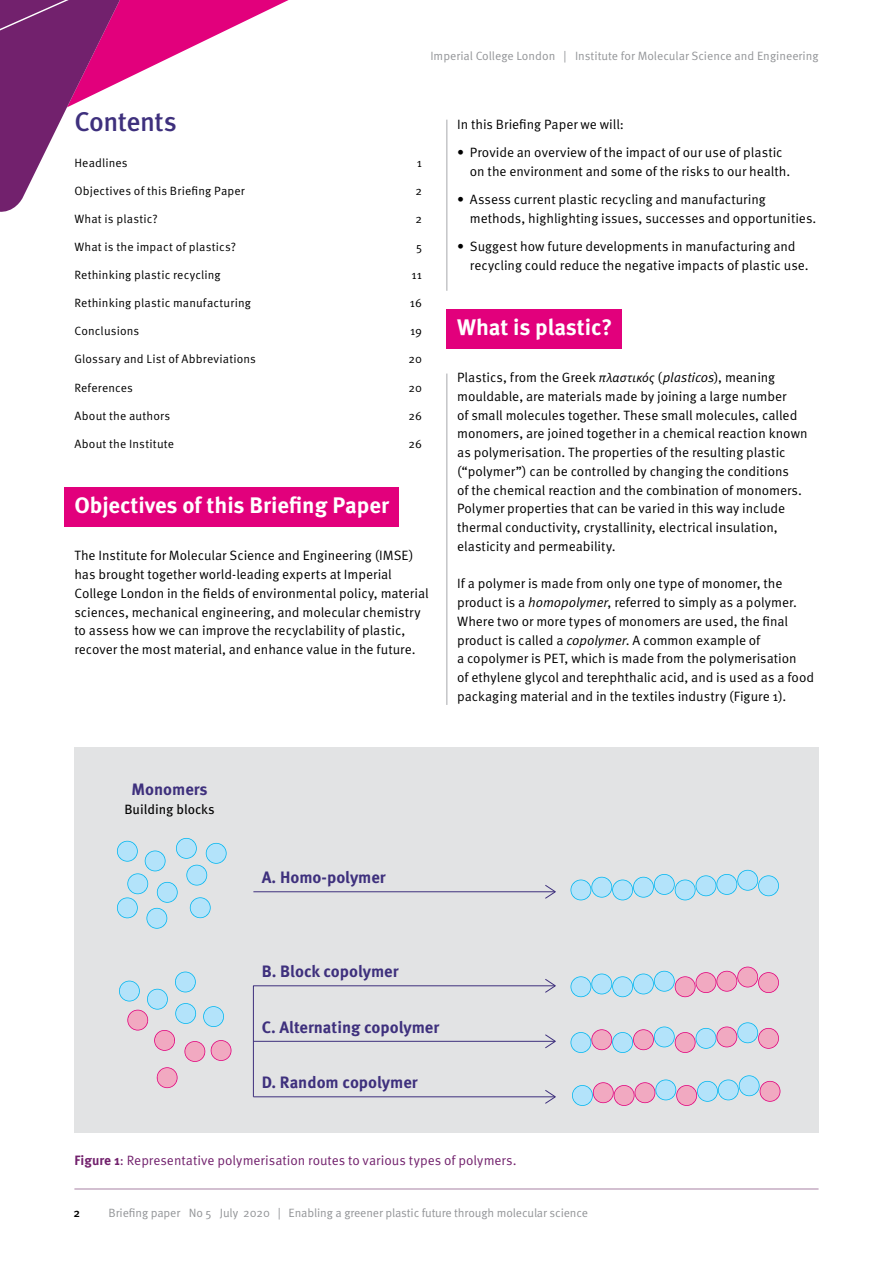
<style>
.page{position:relative;width:893px;height:1263px;background:#fff}
.page>*{position:absolute;margin:0;border:0;box-sizing:border-box;transform-origin:0 0}
.t1{font:500 27px "Meta OT";letter-spacing:-.02em;color:#3e307d}
.t2{font:700 22.5px "Meta OT";color:#fff}
.t3{font:700 16.5px "Meta OT";color:#3e307d}
.t4{font:13.5px/18.8px "Meta OT Norm";letter-spacing:-.005em;color:#000}
.t5{font:13.5px "Meta OT Norm";color:#72216d}
.t6{font:13.5px "Meta OT";color:#000}
.t7{font:12px "Meta OT Norm";letter-spacing:.01em;color:#000}
.t8{font:12px "Meta OT Norm";letter-spacing:-.01em;color:#939598}
.t9{font:500 12px "Meta OT";color:#000}
.s1{font-family:"Noto Sans";font-style:italic;font-size:12px}
.s2{font-family:"Meta OT Norm Ita"}
.s3{font-family:"Meta OT";font-weight:700}
</style>
<div class="page">
<svg style="left:143px;top:0;width:146px;height:71px"></svg>
<svg style="left:0;top:0;width:143px;height:212px"></svg>
<div style="left:64px;top:487px;width:335px;height:39px;background:#e2007c"></div>
<div style="left:446px;top:309px;width:176px;height:39px;background:#e2007c"></div>
<div style="left:75px;top:748px;width:744px;height:385px;background:#e2e3e4"></div>
<svg style="left:544px;top:885px;width:12px;height:14px"></svg>
<hr style="left:253px;top:891px;width:302px;height:1px;background:#3e307d">
<svg style="left:253px;top:979px;width:303px;height:125px"></svg>
<hr style="left:253px;top:1096px;width:302px;height:1px;background:#3e307d">
<svg style="left:117px;top:838px;width:110px;height:91px"></svg>
<svg style="left:570px;top:870px;width:209px;height:30px"></svg>
<svg style="left:570px;top:967px;width:209px;height:30px"></svg>
<svg style="left:570px;top:1022px;width:209px;height:31px"></svg>
<svg style="left:572px;top:1075px;width:208px;height:31px"></svg>
<svg style="left:119px;top:971px;width:113px;height:117px"></svg>
<hr style="left:74px;top:1188px;width:745px;height:1px;background:#a881a4">
<hr style="left:446px;top:120px;width:1px;height:171px;background:#a7a9ac">
<hr style="left:446px;top:374px;width:1px;height:331px;background:#a7a9ac">
<p class="t8" style="left:430px;top:49px;width:390px">Imperial College London | Institute for Molecular Science and Engineering</p>
<h1 class="t1" style="left:74px;top:104px;width:104px">Contents</h1>
<p class="t7" style="left:74px;top:155px;width:55px">Headlines</p>
<p class="t7" style="left:417px;top:155px;width:7px">1</p>
<p class="t7" style="left:74px;top:183px;width:172px">Objectives of this Briefing Paper</p>
<p class="t7" style="left:415px;top:183px;width:8px">2</p>
<p class="t7" style="left:74px;top:211px;width:85px">What is plastic?</p>
<p class="t7" style="left:415px;top:211px;width:8px">2</p>
<p class="t7" style="left:74px;top:240px;width:163px">What is the impact of plastics?</p>
<p class="t7" style="left:416px;top:240px;width:8px">5</p>
<p class="t7" style="left:74px;top:268px;width:148px">Rethinking plastic recycling</p>
<p class="t7" style="left:412px;top:268px;width:12px">11</p>
<p class="t7" style="left:74px;top:296px;width:178px">Rethinking plastic manufacturing</p>
<p class="t7" style="left:410px;top:296px;width:14px">16</p>
<p class="t7" style="left:74px;top:324px;width:66px">Conclusions</p>
<p class="t7" style="left:410px;top:324px;width:13px">19</p>
<p class="t7" style="left:74px;top:352px;width:183px">Glossary and List of Abbreviations</p>
<p class="t7" style="left:408px;top:352px;width:15px">20</p>
<p class="t7" style="left:74px;top:380px;width:60px">References</p>
<p class="t7" style="left:408px;top:380px;width:15px">20</p>
<p class="t7" style="left:74px;top:408px;width:97px">About the authors</p>
<p class="t7" style="left:408px;top:408px;width:15px">26</p>
<p class="t7" style="left:74px;top:436px;width:101px">About the Institute</p>
<p class="t7" style="left:408px;top:436px;width:15px">26</p>
<h2 class="t2" style="left:74px;top:491px;width:316px">Objectives of this Briefing Paper</h2>
<p class="t4" style="left:74px;top:546px;width:356px">The Institute for Molecular Science and Engineering (IMSE) has brought together world-leading experts at Imperial College London in the fields of environmental policy, material sciences, mechanical engineering, and molecular chemistry to assess how we can improve the recyclability of plastic, recover the most material, and enhance value in the future.</p>
<p class="t4" style="left:457px;top:115px;width:168px">In this Briefing Paper we will:</p>
<p class="t4" style="left:470px;top:143px;width:322px;text-indent:-13px">• Provide an overview of the impact of our use of plastic on the environment and some of the risks to our health.</p>
<p class="t4" style="left:470px;top:190px;width:348px;text-indent:-13px">• Assess current plastic recycling and manufacturing methods, highlighting issues, successes and opportunities.</p>
<p class="t4" style="left:470px;top:237px;width:340px;text-indent:-13px">• Suggest how future developments in manufacturing and recycling could reduce the negative impacts of plastic use.</p>
<h2 class="t2" style="left:457px;top:313px;width:157px">What is plastic?</h2>
<p class="t4" style="left:457px;top:368px;width:352px">Plastics, from the Greek <span class="s1">πλαστικός</span> (<span class="s2">plasticos</span>), meaning mouldable, are materials made by joining a large number<br>of small molecules together. These small molecules, called monomers, are joined together in a chemical reaction known as polymerisation. The properties of the resulting plastic (“polymer”) can be controlled by changing the conditions<br>of the chemical reaction and the combination of monomers.<br>Polymer properties that can be varied in this way include thermal conductivity, crystallinity, electrical insulation, elasticity and permeability.</p>
<p class="t4" style="left:457px;top:575px;width:359px">If a polymer is made from only one type of monomer, the product is a <span class="s2">homopolymer</span>, referred to simply as a polymer.<br>Where two or more types of monomers are used, the final product is called a <span class="s2">copolymer</span>. A common example of<br>a copolymer is PET, which is made from the polymerisation<br>of ethylene glycol and terephthalic acid, and is used as a food packaging material and in the textiles industry (Figure 1).</p>
<p class="t3" style="left:131px;top:779px;width:78px">Monomers</p>
<p class="t6" style="left:124px;top:801px;width:92px">Building blocks</p>
<p class="t3" style="left:262px;top:867px;width:126px">A. Homo-polymer</p>
<p class="t3" style="left:262px;top:961px;width:139px">B. Block copolymer</p>
<p class="t3" style="left:262px;top:1017px;width:179px">C. Alternating copolymer</p>
<p class="t3" style="left:262px;top:1072px;width:158px">D. Random copolymer</p>
<p class="t5" style="left:74px;top:1152px;width:444px"><span class="s3">Figure 1</span>: Representative polymerisation routes to various types of polymers.</p>
<p class="t9" style="left:73px;top:1205px;width:8px">2</p>
<p class="t8" style="left:109px;top:1205px;width:481px">Briefing paper No 5 July 2020 | Enabling a greener plastic future through molecular science</p>
</div>
